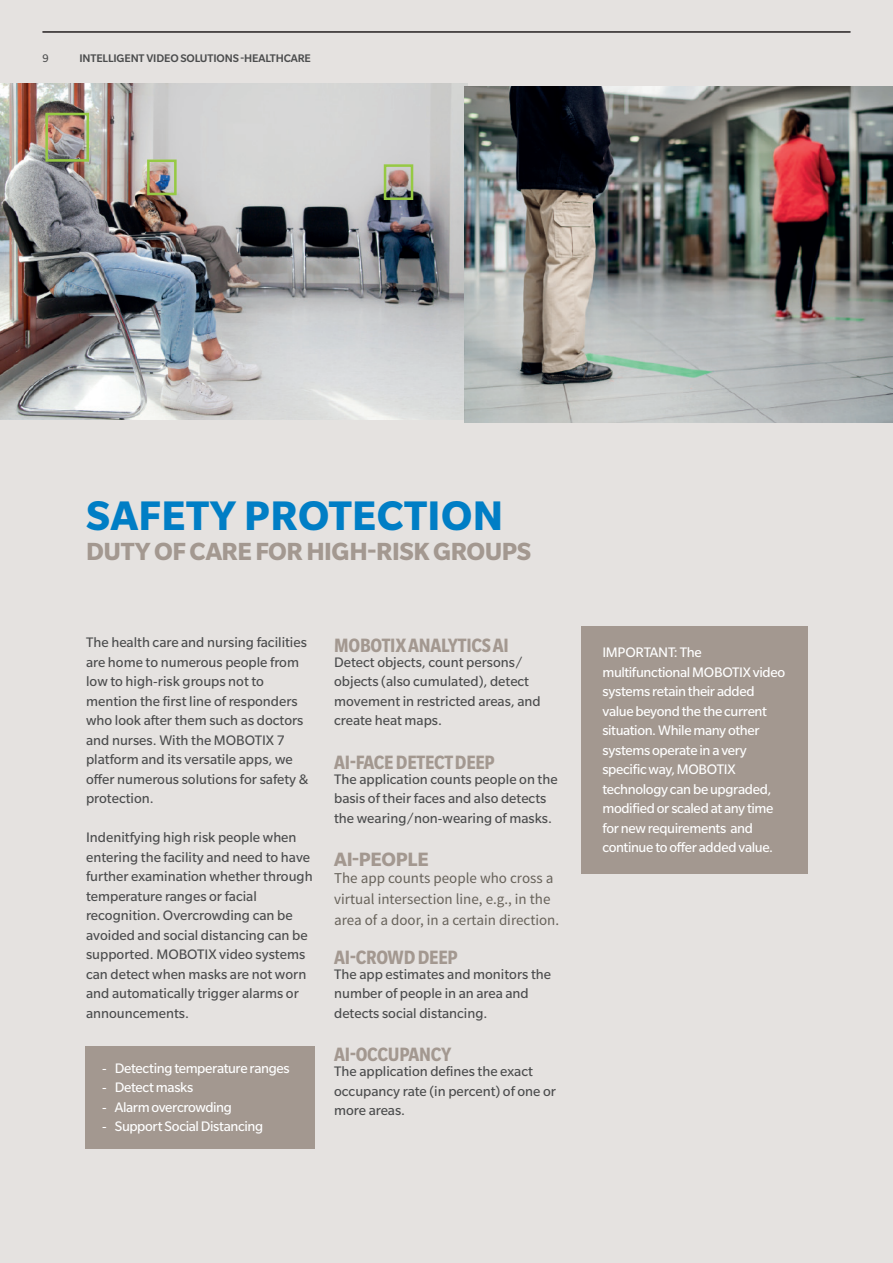
<style>
.page{position:relative;width:893px;height:1263px;background:#e5e2e0}
.page>*{position:absolute;margin:0;border:0;box-sizing:border-box;transform-origin:0 0}
.t1{font:700 45px "Slate Pro";letter-spacing:.01em;color:#007ec5}
.t2{font:700 27px "Slate Pro";letter-spacing:-.015em;color:#a39890}
.t3{font:700 condensed 21px "Slate Pro";letter-spacing:-.01em;color:#a39890}
.t4{font:700 21px "Slate Pro";letter-spacing:-.015em;color:#a39890}
.t5{font:15px/19.5px "Slate Pro";color:#4b4c4d}
.t6{font:15px/19.5px "Slate Pro";letter-spacing:-.025em;color:#fff}
.t7{font:15px/21px "Source Sans Pro";color:#67625a}
.t8{font:500 12px "Slate Pro";letter-spacing:-.01em;color:#4b4c4d}
.t9{font:12px "Slate Pro";color:#4b4c4d}
</style>
<div class="page">
<div style="left:581px;top:626px;width:227px;height:248px;background:#a39890"></div>
<img style="left:0;top:83px;width:468px;height:337px">
<div style="left:45px;top:113px;width:44px;height:49px;border:3px solid #96c944"></div>
<div style="left:147px;top:160px;width:30px;height:35px;border:3px solid #96c944"></div>
<div style="left:384px;top:164px;width:29px;height:36px;border:3px solid #96c944"></div>
<img style="left:465px;top:86px;width:428px;height:336px">
<div style="left:85px;top:1046px;width:229px;height:102px;background:#a39890"></div>
<hr style="left:43px;top:32px;width:807px;height:1px;background:#231f20">
<p class="t9" style="left:43px;top:52px;width:8px">9</p>
<p class="t8" style="left:79px;top:52px;width:233px">INTELLIGENT VIDEO SOLUTIONS -HEALTHCARE</p>
<h1 class="t1" style="left:86px;top:491px;width:418px">SAFETY PROTECTION</h1>
<h2 class="t2" style="left:86px;top:537px;width:447px">DUTY OF CARE FOR HIGH-RISK GROUPS</h2>
<p class="t5" style="left:86px;top:633px;width:224px">The health care and nursing facilities are home to numerous people from low to high-risk groups not to mention the first line of responders who look after them such as doctors and nurses. With the MOBOTIX 7 platform and its versatile apps, we offer numerous solutions for safety &amp; protection.</p>
<p class="t5" style="left:86px;top:828px;width:228px">Indenitfying high risk people when entering the facility and need to have further examination whether through temperature ranges or facial recognition. Overcrowding can be avoided and social distancing can be supported. MOBOTIX video systems can detect when masks are not worn and automatically trigger alarms or announcements.</p>
<p class="t6" style="left:102px;top:1058px;width:189px">- Detecting temperature ranges</p>
<p class="t6" style="left:102px;top:1078px;width:93px">- Detect masks</p>
<p class="t6" style="left:102px;top:1097px;width:131px">- Alarm overcrowding</p>
<p class="t6" style="left:102px;top:1117px;width:163px">- Support Social Distancing</p>
<h3 class="t3" style="left:334px;top:634px;width:176px">MOBOTIX ANALYTICS AI</h3>
<p class="t5" style="left:334px;top:652px;width:208px">Detect objects, count persons/ objects (also cumulated), detect movement in restricted areas, and create heat maps.</p>
<h3 class="t3" style="left:334px;top:751px;width:162px">AI-FACE DETECT DEEP</h3>
<p class="t5" style="left:334px;top:769px;width:225px">The application counts people on the basis of their faces and also detects the wearing/non-wearing of masks.</p>
<h3 class="t4" style="left:334px;top:848px;width:96px">AI-PEOPLE</h3>
<p class="t7" style="left:334px;top:867px;width:227px">The app counts people who cross a virtual intersection line, e.g., in the area of a door, in a certain direction.</p>
<h3 class="t3" style="left:334px;top:946px;width:125px">AI-CROWD DEEP</h3>
<p class="t5" style="left:334px;top:964px;width:218px">The app estimates and monitors the number of people in an area and detects social distancing.</p>
<h3 class="t3" style="left:334px;top:1043px;width:119px">AI-OCCUPANCY</h3>
<p class="t5" style="left:334px;top:1062px;width:223px">The application defines the exact occupancy rate (in percent) of one or more areas.</p>
<p class="t6" style="left:602px;top:643px;width:184px">IMPORTANT: The multifunctional MOBOTIX video systems retain their added value beyond the the current situation. While many other systems operate in a very specific way, MOBOTIX technology can be upgraded, modified or scaled at any time for new requirements and continue to offer added value.</p>
</div>
